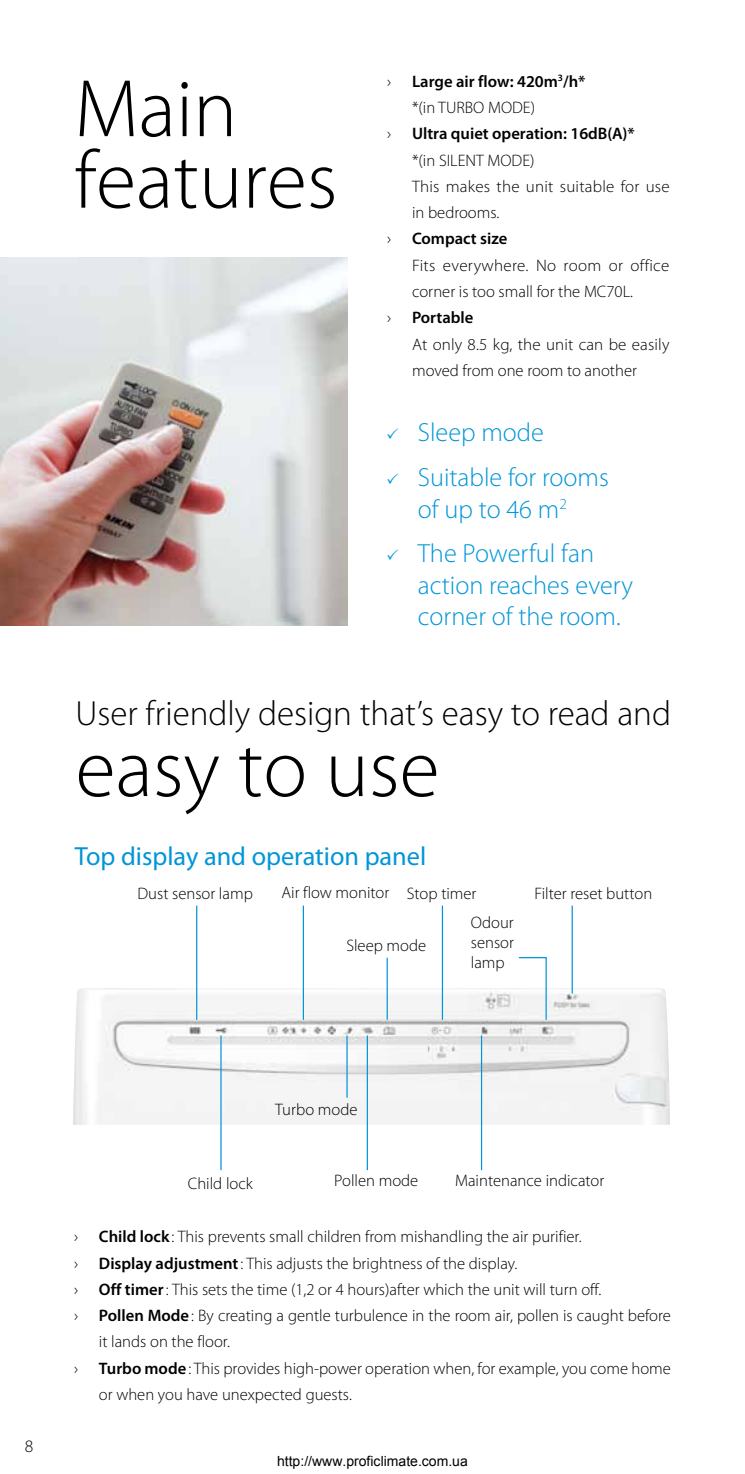
<style>
.page{position:relative;width:745px;height:1474px;background:#fff}
.page>*{position:absolute;margin:0;border:0;box-sizing:border-box;transform-origin:0 0}
.t1{font:300 82.25px/71.4px "Myriad Pro";color:#000}
.t2{font:300 35px "Myriad Pro";color:#000}
.t3{font:300 26.25px/31.5px "Myriad Pro";color:#0095d8;text-align:center}
.t4{font:26.25px "Myriad Pro";color:#0095d8}
.t5{font:300 17.5px "Myriad Pro";color:#000}
.t6{font:300 16.62px/19.9px "Myriad Pro";color:#000;text-align:justify}
.t7{font:600 16.62px "Myriad Pro";color:#000}
.t8{font:300 16.62px "Myriad Pro";letter-spacing:.02em;color:#000}
.t9{font:14px "Arial";color:#000}
.s1{font-weight:300}
.s2{font-weight:600}
</style>
<div class="page">
<img style="left:0;top:257px;width:347px;height:368px">
<img style="left:73px;top:987px;width:596px;height:137px">
<hr style="left:220px;top:1035px;width:1px;height:135px;background:#0095d8">
<hr style="left:386px;top:957px;width:1px;height:62px;background:#0095d8">
<svg style="left:517px;top:957px;width:30px;height:64px"></svg>
<hr style="left:346px;top:1035px;width:1px;height:62px;background:#0095d8">
<hr style="left:480px;top:1035px;width:2px;height:135px;background:#0095d8">
<hr style="left:366px;top:1035px;width:2px;height:135px;background:#0095d8">
<hr style="left:196px;top:905px;width:1px;height:114px;background:#0095d8">
<hr style="left:302px;top:905px;width:2px;height:114px;background:#0095d8">
<hr style="left:571px;top:905px;width:1px;height:88px;background:#0095d8">
<hr style="left:441px;top:905px;width:2px;height:114px;background:#0095d8">
<h1 class="t1" style="left:74px;top:72px;width:264px">Main features</h1>
<p class="t7" style="left:387px;top:71px;width:200px"><span class="s1">›</span> Large air flow: 420m<sup>3</sup>/h*</p>
<p class="t6" style="left:412px;top:97px;width:124px">*(in TURBO MODE)</p>
<p class="t7" style="left:387px;top:123px;width:249px"><span class="s1">›</span> Ultra quiet operation: 16dB(A)*</p>
<p class="t6" style="left:412px;top:150px;width:124px">*(in SILENT MODE)</p>
<p class="t6" style="left:412px;top:176px;width:259px">This makes the unit suitable for use</p>
<p class="t6" style="left:412px;top:202px;width:89px">in bedrooms.</p>
<p class="t7" style="left:387px;top:228px;width:122px"><span class="s1">›</span> Compact size</p>
<p class="t8" style="left:412px;top:255px;width:259px">Fits everywhere. No room or office</p>
<p class="t6" style="left:412px;top:281px;width:222px">corner is too small for the MC70L.</p>
<p class="t7" style="left:387px;top:307px;width:88px"><span class="s1">›</span> Portable</p>
<p class="t6" style="left:412px;top:334px;width:259px">At only 8.5 kg, the unit can be easily</p>
<p class="t6" style="left:412px;top:360px;width:226px">moved from one room to another</p>
<h3 class="t3" style="left:386px;top:417px;width:159px">✓ Sleep mode</h3>
<h3 class="t3" style="left:386px;top:461px;width:224px">✓ Suitable for rooms of up to 46 m<sup>2</sup></h3>
<h3 class="t3" style="left:417px;top:537px;width:216px;text-align:left;text-indent:-32px">✓ The Powerful fan action reaches every corner of the room.</h3>
<h2 class="t2" style="left:75px;top:692px;width:596px">User friendly design that’s easy to read and</h2>
<h1 class="t1" style="left:75px;top:732px;width:365px">easy to use</h1>
<h3 class="t4" style="left:75px;top:840px;width:352px">Top display and operation panel</h3>
<p class="t6" style="left:137px;top:883px;width:117px">Dust sensor lamp</p>
<p class="t6" style="left:281px;top:882px;width:196px">Air flow monitor Stop timer</p>
<p class="t6" style="left:534px;top:883px;width:119px">Filter reset button</p>
<p class="t6" style="left:470px;top:912px;width:45px">Odour sensor lamp</p>
<p class="t6" style="left:346px;top:935px;width:81px">Sleep mode</p>
<p class="t5" style="left:25px;top:1435px;width:10px">8</p>
<p class="t6" style="left:275px;top:1099px;width:84px">Turbo mode</p>
<p class="t6" style="left:188px;top:1173px;width:66px">Child lock</p>
<p class="t6" style="left:334px;top:1170px;width:85px">Pollen mode</p>
<p class="t6" style="left:454px;top:1170px;width:151px">Maintenance indicator</p>
<p class="t6" style="left:74px;top:1226px;width:508px">› <span class="s2">Child lock</span>: This prevents small children from mishandling the air purifier.</p>
<p class="t6" style="left:74px;top:1252px;width:444px">› <span class="s2">Display adjustment</span>: This adjusts the brightness of the display.</p>
<p class="t6" style="left:74px;top:1279px;width:528px">› <span class="s2">Off timer</span>: This sets the time (1,2 or 4 hours)after which the unit will turn off.</p>
<p class="t6" style="left:74px;top:1305px;width:598px">› <span class="s2">Pollen Mode</span>: By creating a gentle turbulence in the room air, pollen is caught before</p>
<p class="t6" style="left:99px;top:1331px;width:132px">it lands on the floor.</p>
<p class="t6" style="left:74px;top:1357px;width:598px">› <span class="s2">Turbo mode</span>: This provides high-power operation when, for example, you come home</p>
<p class="t6" style="left:99px;top:1384px;width:254px">or when you have unexpected guests.</p>
<p class="t9" style="left:277px;top:1451px;width:192px">http://www.proficlimate.com.ua</p>
</div>
